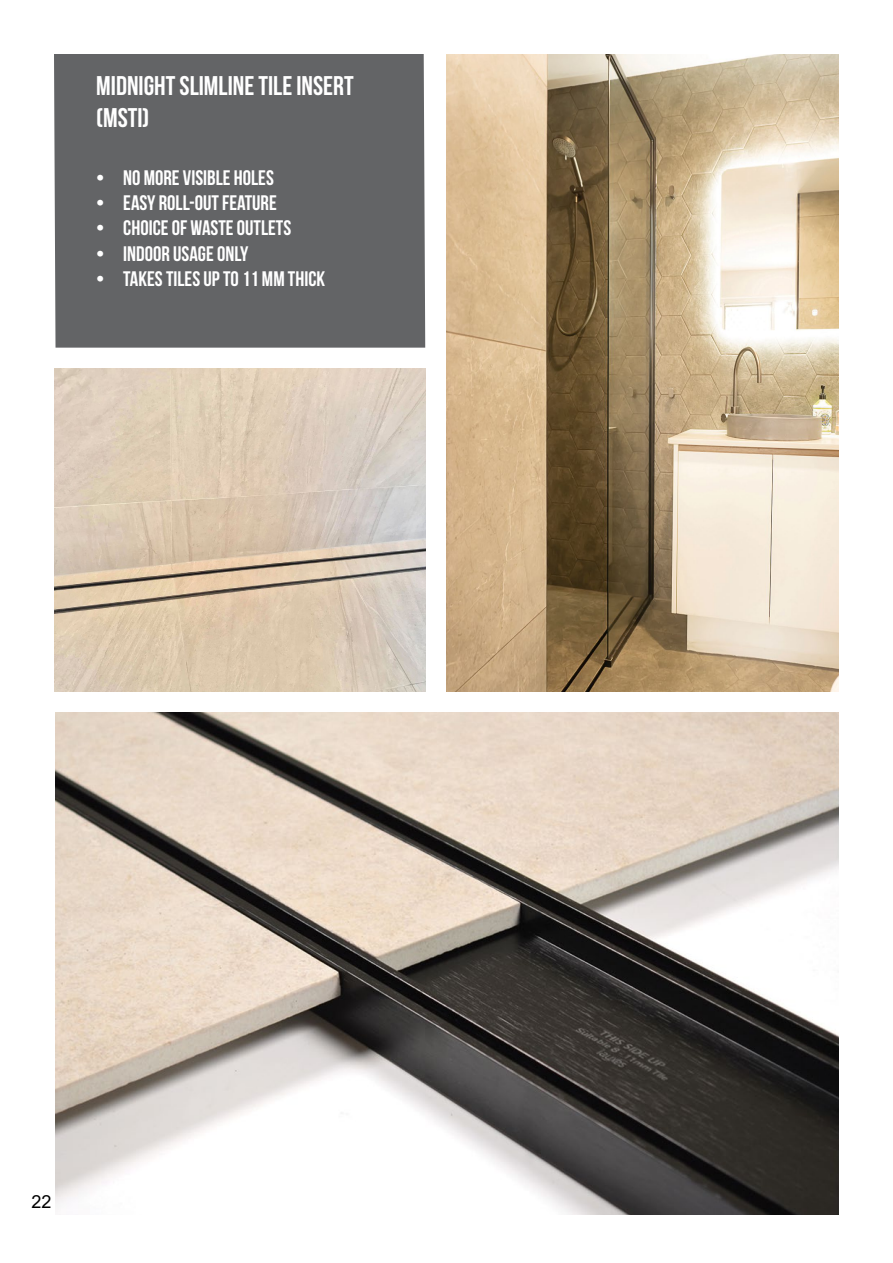
<style>
.page{position:relative;width:893px;height:1263px;background:#fff}
.page>*{position:absolute;margin:0;border:0;box-sizing:border-box;transform-origin:0 0}
.t1{font:27px/32.4px "Bebas Neue";color:#fff}
.t2{font:21px "Bebas Neue";color:#fff}
.t3{font:18px "Arial";color:#000}
</style>
<div class="page">
<img style="left:54px;top:369px;width:371px;height:322px">
<img style="left:56px;top:713px;width:783px;height:501px">
<div style="left:54px;top:54px;width:371px;height:294px;background:#636466"></div>
<img style="left:446px;top:54px;width:393px;height:637px">
<p class="t1" style="left:96px;top:69px;width:259px">MIDNIGHT SLIMLINE TILE INSERT (MSTI)</p>
<p class="t2" style="left:96px;top:166px;width:179px">• NO MORE VISIBLE HOLES</p>
<p class="t2" style="left:96px;top:191px;width:182px">• EASY ROLL-OUT FEATURE</p>
<p class="t2" style="left:96px;top:217px;width:196px">• CHOICE OF WASTE OUTLETS</p>
<p class="t2" style="left:96px;top:242px;width:154px">• INDOOR USAGE ONLY</p>
<p class="t2" style="left:96px;top:267px;width:230px">• TAKES TILES UP TO 11 MM THICK</p>
<p class="t3" style="left:32px;top:1189px;width:22px">22</p>
</div>
